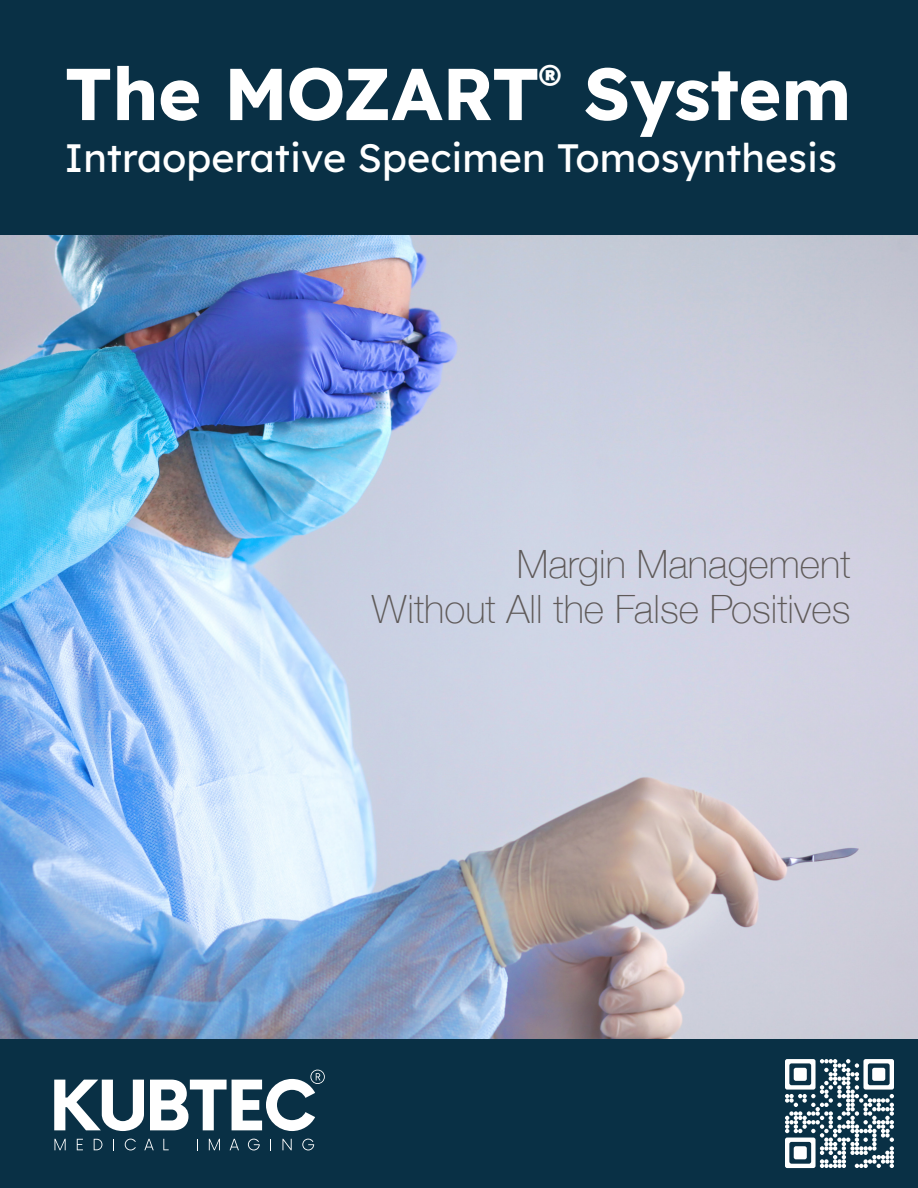
<style>
.page{position:relative;width:918px;height:1188px;background:#fff}
.page>*{position:absolute;margin:0;border:0;box-sizing:border-box;transform-origin:0 0}
.t1{font:700 73.2px "Lexend";letter-spacing:-.005em;color:#fff}
.t2{font:39.6px "Lexend";color:#fff}
.t3{font:100 39px/45px "Helvetica Neue";color:#5f5a59;text-align:right}
</style>
<div class="page">
<div style="left:0;top:0;width:918px;height:247px;background:#093045"></div>
<img style="left:0;top:235px;width:918px;height:805px">
<div style="left:0;top:1040px;width:918px;height:148px;background:#093045"></div>
<svg style="left:54px;top:1080px;width:90px;height:51px"></svg>
<svg style="left:54px;top:1139px;width:12px;height:11px"></svg>
<svg style="left:77px;top:1139px;width:6px;height:11px"></svg>
<svg style="left:94px;top:1139px;width:8px;height:11px"></svg>
<svg style="left:125px;top:1139px;width:11px;height:11px"></svg>
<svg style="left:144px;top:1139px;width:10px;height:11px"></svg>
<svg style="left:163px;top:1139px;width:6px;height:11px"></svg>
<svg style="left:209px;top:1139px;width:11px;height:11px"></svg>
<svg style="left:230px;top:1139px;width:9px;height:11px"></svg>
<svg style="left:248px;top:1139px;width:12px;height:11px"></svg>
<svg style="left:282px;top:1139px;width:10px;height:11px"></svg>
<svg style="left:302px;top:1139px;width:12px;height:11px"></svg>
<svg style="left:150px;top:1070px;width:175px;height:61px"></svg>
<svg style="left:785px;top:1059px;width:109px;height:109px"></svg>
<p class="t1" style="left:64px;top:41px;width:788px">The MOZART<sup>®</sup> System</p>
<p class="t2" style="left:64px;top:129px;width:774px">Intraoperative Specimen Tomosynthesis</p>
<p class="t3" style="left:372px;top:540px;width:480px">Margin Management<br>Without All the False Positives</p>
</div>
